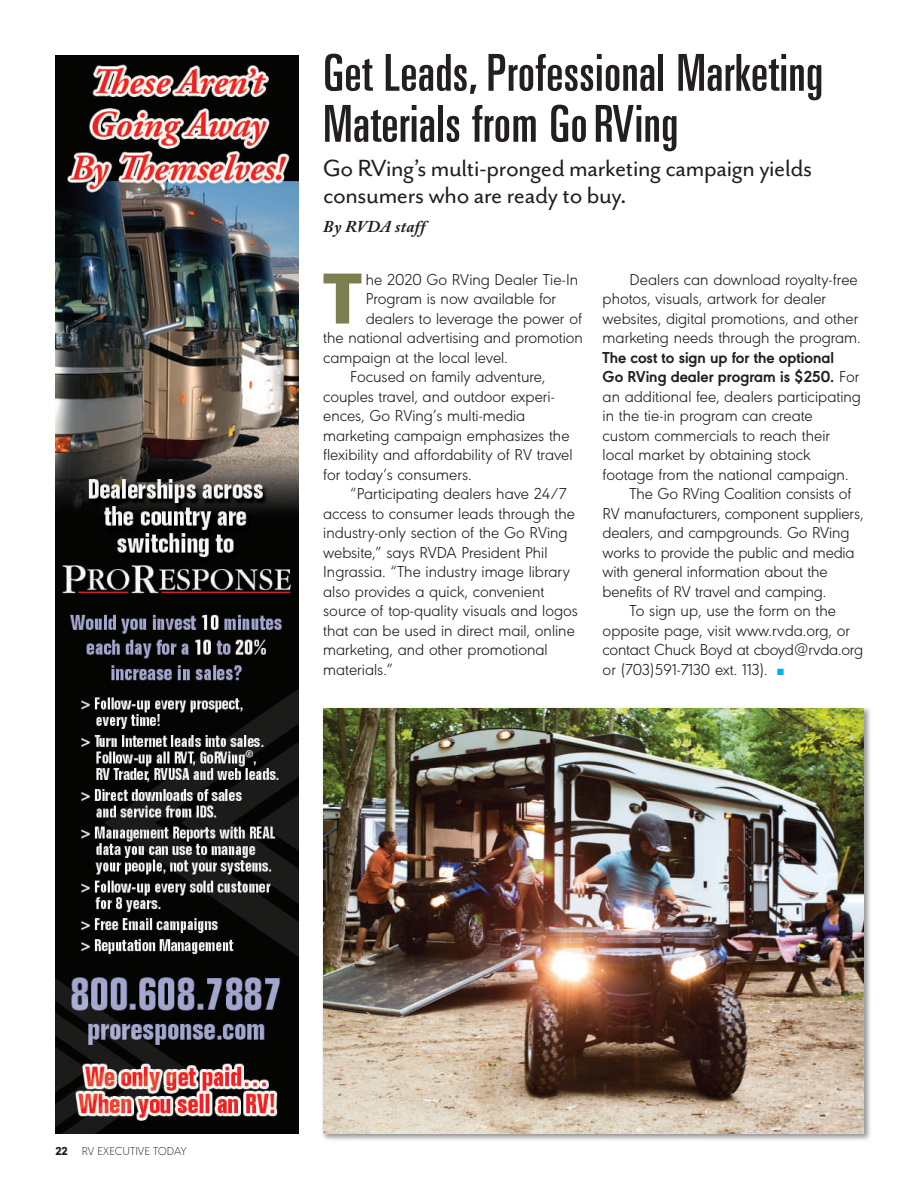
<style>
.page{position:relative;width:918px;height:1188px;background:#fff}
.page>*{position:absolute;margin:0;border:0;box-sizing:border-box;transform-origin:0 0}
.t1{font:900 71.55px "Frutiger";color:#7c7e50}
.t2{font:ultra-condensed 51px/51px "Univers";letter-spacing:.01em;color:#231f20}
.t3{font:27px/27px "Mr Eaves San R";letter-spacing:-.015em;color:#231f20}
.t4{font:300 16.5px/19.5px "URW Geometric";color:#231f20}
.t5{font:700 16.5px "URW Geometric";color:#231f20}
.t6{font:italic 700 16.5px "Adobe Caslon";letter-spacing:.025em;color:#231f20}
.t7{font:200 12px "URW Geometric";color:#231f20}
.s1{font-weight:300}
.s2{color:#00aeef}
.s3{font-weight:800}
</style>
<div class="page">
<img style="left:322px;top:707px;width:549px;height:433px">
<img style="left:323px;top:708px;width:541px;height:426px">
<img style="left:55px;top:55px;width:243px;height:1079px">
<h2 class="t2" style="left:323px;top:52px;width:501px">Get Leads, Professional Marketing<br>Materials from GoRVing</h2>
<h3 class="t3" style="left:323px;top:154px;width:490px">Go RVing’s multi-pronged marketing campaign yields consumers who are ready to buy.</h3>
<p class="t6" style="left:323px;top:221px;width:104px">By RVDA staff</p>
<h1 class="t1" style="left:323px;top:270px;width:41px">T</h1>
<p class="t4" style="left:366px;top:269px;width:214px">he 2020 Go RVing Dealer Tie-In</p>
<p class="t4" style="left:366px;top:289px;width:192px">Program is now available for</p>
<p class="t4" style="left:366px;top:308px;width:218px">dealers to leverage the power of</p>
<p class="t4" style="left:323px;top:328px;width:261px">the national advertising and promotion</p>
<p class="t4" style="left:323px;top:347px;width:186px">campaign at the local level.</p>
<p class="t4" style="left:350px;top:367px;width:197px">Focused on family adventure,</p>
<p class="t4" style="left:323px;top:386px;width:233px">couples travel, and outdoor experi-</p>
<p class="t4" style="left:323px;top:406px;width:204px">ences, Go RVing’s multi-media</p>
<p class="t4" style="left:323px;top:425px;width:248px">marketing campaign emphasizes the</p>
<p class="t4" style="left:323px;top:445px;width:251px">flexibility and affordability of RV travel</p>
<p class="t4" style="left:323px;top:464px;width:150px">for today’s consumers.</p>
<p class="t4" style="left:350px;top:484px;width:218px">“Participating dealers have 24/7</p>
<p class="t4" style="left:323px;top:503px;width:253px">access to consumer leads through the</p>
<p class="t4" style="left:323px;top:523px;width:246px">industry-only section of the Go RVing</p>
<p class="t4" style="left:323px;top:542px;width:226px">website,” says RVDA President Phil</p>
<p class="t4" style="left:323px;top:562px;width:248px">Ingrassia. “The industry image library</p>
<p class="t4" style="left:323px;top:581px;width:223px">also provides a quick, convenient</p>
<p class="t4" style="left:323px;top:601px;width:256px">source of top-quality visuals and logos</p>
<p class="t4" style="left:323px;top:620px;width:253px">that can be used in direct mail, online</p>
<p class="t4" style="left:323px;top:640px;width:226px">marketing, and other promotional</p>
<p class="t4" style="left:323px;top:659px;width:71px">materials.”</p>
<p class="t4" style="left:603px;top:269px;width:260px;text-indent:27px">Dealers can download royalty-free photos, visuals, artwork for dealer websites, digital promotions, and other marketing needs through the program.</p>
<p class="t5" style="left:603px;top:347px;width:233px">The cost to sign up for the optional</p>
<p class="t5" style="left:603px;top:367px;width:258px">Go RVing dealer program is $250. <span class="s1">For</span></p>
<p class="t4" style="left:603px;top:386px;width:260px">an additional fee, dealers participating</p>
<p class="t4" style="left:603px;top:406px;width:212px">in the tie-in program can create</p>
<p class="t4" style="left:603px;top:425px;width:229px">custom commercials to reach their</p>
<p class="t4" style="left:603px;top:445px;width:210px">local market by obtaining stock</p>
<p class="t4" style="left:603px;top:464px;width:248px">footage from the national campaign.</p>
<p class="t4" style="left:630px;top:484px;width:223px">The Go RVing Coalition consists of</p>
<p class="t4" style="left:603px;top:503px;width:262px">RV manufacturers, component suppliers,</p>
<p class="t4" style="left:603px;top:523px;width:248px">dealers, and campgrounds. Go RVing</p>
<p class="t4" style="left:603px;top:542px;width:254px">works to provide the public and media</p>
<p class="t4" style="left:603px;top:562px;width:227px">with general information about the</p>
<p class="t4" style="left:603px;top:581px;width:225px">benefits of RV travel and camping.</p>
<p class="t4" style="left:630px;top:601px;width:208px">To sign up, use the form on the</p>
<p class="t4" style="left:603px;top:620px;width:249px">opposite page, visit www.rvda.org, or</p>
<p class="t4" style="left:603px;top:640px;width:262px">contact Chuck Boyd at cboyd@rvda.org</p>
<p class="t4" style="left:603px;top:659px;width:183px">or (703)591-7130 ext. 113). <span class="s2">■</span></p>
<p class="t7" style="left:56px;top:1144px;width:133px"><span class="s3">22</span> RV EXECUTIVE TODAY</p>
</div>
